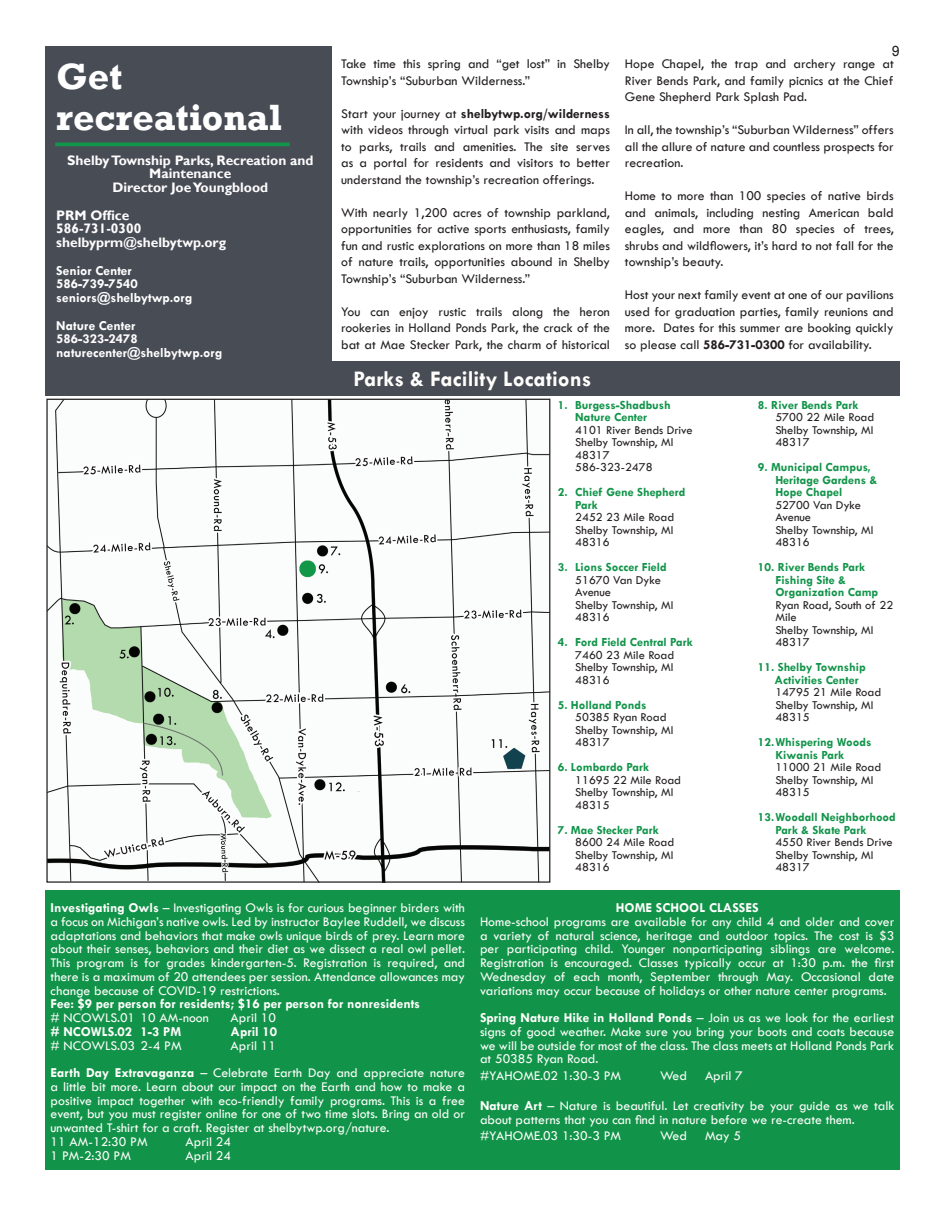
<style>
.page{position:relative;width:945px;height:1215px;background:#fff}
.page>*{position:absolute;margin:0;border:0;box-sizing:border-box;transform-origin:0 0}
.Main_title{font:700 37.5px/41.2px "Rockwell";color:#fff}
.t1{font:700 22.5px "Tw Cen";color:#fffefc}
.t2{font:15px "Rockwell";color:#231f20}
.t3{font:13.75px/13.8px "Tw Cen";color:#fffefc;text-align:justify}
.t4{font:13.75px/16.5px "Tw Cen";color:#231f20;text-align:justify}
.t5{font:700 13.75px/13.8px "Gill Sans";color:#fefcfd;text-align:center}
.t6{font:700 13.75px "Tw Cen";color:#fffefc}
.t7{font:700 13.75px "Tw Cen";color:#fff}
.t8{font:700 13.75px "Tw Cen";color:#fefcfd}
.t9{font:12.5px/12.5px "Tw Cen";color:#231f20}
.t10{font:700 12.5px/12.5px "Tw Cen";color:#119449}
.s1{font-weight:700}
</style>
<div class="page">
<div style="left:45px;top:890px;width:855px;height:280px;background:#119449"></div>
<div style="left:45px;top:47px;width:286px;height:324px;background:#474c55"></div>
<svg style="left:55px;top:142px;width:235px;height:4px"></svg>
<img style="left:48px;top:401px;width:500px;height:480px">
<div style="left:45px;top:361px;width:855px;height:34px;background:#474c55"></div>
<p class="Main_title" style="left:56px;top:56px;width:227px">Get recreational</p>
<p class="t5" style="left:67px;top:153px;width:248px">Shelby Township Parks, Recreation and<br>Maintenance</p>
<p class="t5" style="left:112px;top:181px;width:157px">Director Joe Youngblood</p>
<p class="t5" style="left:56px;top:208px;width:75px">PRM Office</p>
<p class="t5" style="left:56px;top:222px;width:87px">586-731-0300</p>
<p class="t5" style="left:56px;top:236px;width:172px">shelbyprm@shelbytwp.org</p>
<p class="t7" style="left:56px;top:262px;width:77px">Senior Center</p>
<p class="t7" style="left:56px;top:276px;width:83px">586-739-7540</p>
<p class="t7" style="left:56px;top:290px;width:138px">seniors@shelbytwp.org</p>
<p class="t7" style="left:56px;top:317px;width:81px">Nature Center</p>
<p class="t8" style="left:56px;top:331px;width:83px">586-323-2478</p>
<p class="t8" style="left:56px;top:345px;width:168px">naturecenter@shelbytwp.org</p>
<p class="t4" style="left:341px;top:56px;width:270px">Take time this spring and “get lost” in Shelby<br>Township’s “Suburban Wilderness.”</p>
<p class="t4" style="left:341px;top:105px;width:270px">Start your journey at <span class="s1">shelbytwp.org/wilderness </span>with videos through virtual park visits and maps to parks, trails and amenities. The site serves as a portal for residents and visitors to better understand the township’s recreation offerings.</p>
<p class="t4" style="left:341px;top:204px;width:270px">With nearly 1,200 acres of township parkland, opportunities for active sports enthusiasts, family fun and rustic explorations on more than 18 miles of nature trails, opportunities abound in Shelby Township’s “Suburban Wilderness.”</p>
<p class="t4" style="left:341px;top:303px;width:270px">You can enjoy rustic trails along the heron rookeries in Holland Ponds Park, the crack of the bat at Mae Stecker Park, the charm of historical</p>
<p class="t1" style="left:354px;top:366px;width:239px">Parks &amp; Facility Locations</p>
<p class="t2" style="left:892px;top:42px;width:10px">9</p>
<p class="t4" style="left:625px;top:56px;width:270px">Hope Chapel, the trap and archery range at River Bends Park, and family picnics at the Chief Gene Shepherd Park Splash Pad.</p>
<p class="t4" style="left:625px;top:122px;width:270px">In all, the township’s “Suburban Wilderness” offers all the allure of nature and countless prospects for recreation.</p>
<p class="t4" style="left:625px;top:188px;width:270px">Home to more than 100 species of native birds and animals, including nesting American bald eagles, and more than 80 species of trees, shrubs and wildflowers, it’s hard to not fall for the township’s beauty.</p>
<p class="t4" style="left:625px;top:287px;width:270px">Host your next family event at one of our pavilions used for graduation parties, family reunions and more. Dates for this summer are booking quickly so please call <span class="s1">586-731-0300</span> for availability.</p>
<p class="t10" style="left:558px;top:398px;width:114px">1. Burgess-Shadbush</p>
<p class="t10" style="left:575px;top:411px;width:73px">Nature Center</p>
<p class="t9" style="left:575px;top:423px;width:119px">4101 River Bends Drive</p>
<p class="t9" style="left:575px;top:436px;width:100px">Shelby Township, MI<br>48317</p>
<p class="t9" style="left:575px;top:461px;width:79px">586-323-2478</p>
<p class="t10" style="left:575px;top:486px;width:112px;text-indent:-18px">2. Chief Gene Shepherd<br>Park</p>
<p class="t9" style="left:575px;top:511px;width:101px">2452 23 Mile Road</p>
<p class="t9" style="left:575px;top:523px;width:100px">Shelby Township, MI<br>48316</p>
<p class="t10" style="left:558px;top:561px;width:111px">3. Lions Soccer Field</p>
<p class="t9" style="left:575px;top:573px;width:87px">51670 Van Dyke<br>Avenue</p>
<p class="t9" style="left:575px;top:598px;width:100px">Shelby Township, MI<br>48316</p>
<p class="t10" style="left:558px;top:636px;width:137px">4. Ford Field Central Park</p>
<p class="t9" style="left:575px;top:648px;width:101px">7460 23 Mile Road</p>
<p class="t9" style="left:575px;top:661px;width:100px">Shelby Township, MI<br>48316</p>
<p class="t10" style="left:558px;top:698px;width:90px">5. Holland Ponds</p>
<p class="t9" style="left:575px;top:711px;width:93px">50385 Ryan Road</p>
<p class="t9" style="left:575px;top:723px;width:100px">Shelby Township, MI<br>48317</p>
<p class="t10" style="left:558px;top:761px;width:93px">6. Lombardo Park</p>
<p class="t9" style="left:575px;top:773px;width:107px">11695 22 Mile Road</p>
<p class="t9" style="left:575px;top:786px;width:100px">Shelby Township, MI<br>48315</p>
<p class="t10" style="left:558px;top:823px;width:103px">7. Mae Stecker Park</p>
<p class="t9" style="left:575px;top:836px;width:101px">8600 24 Mile Road</p>
<p class="t9" style="left:575px;top:848px;width:100px">Shelby Township, MI<br>48316</p>
<p class="t10" style="left:758px;top:398px;width:102px">8. River Bends Park</p>
<p class="t9" style="left:775px;top:411px;width:101px">5700 22 Mile Road</p>
<p class="t9" style="left:775px;top:423px;width:100px">Shelby Township, MI<br>48317</p>
<p class="t10" style="left:775px;top:461px;width:104px;text-indent:-18px">9. Municipal Campus,<br>Heritage Gardens &amp;<br>Hope Chapel</p>
<p class="t9" style="left:775px;top:498px;width:87px">52700 Van Dyke<br>Avenue</p>
<p class="t9" style="left:775px;top:523px;width:100px">Shelby Township, MI<br>48316</p>
<p class="t10" style="left:775px;top:561px;width:104px;text-indent:-18px">10. River Bends Park<br>Fishing Site &amp;<br>Organization Camp</p>
<p class="t9" style="left:775px;top:598px;width:119px">Ryan Road, South of 22<br>Mile</p>
<p class="t9" style="left:775px;top:623px;width:100px">Shelby Township, MI<br>48317</p>
<p class="t10" style="left:758px;top:661px;width:109px">11. Shelby Township</p>
<p class="t10" style="left:774px;top:673px;width:86px">Activities Center</p>
<p class="t9" style="left:775px;top:686px;width:107px">14795 21 Mile Road</p>
<p class="t9" style="left:775px;top:698px;width:100px">Shelby Township, MI<br>48315</p>
<p class="t10" style="left:758px;top:736px;width:115px">12.Whispering Woods</p>
<p class="t10" style="left:775px;top:748px;width:70px">Kiwanis Park</p>
<p class="t9" style="left:775px;top:761px;width:107px">11000 21 Mile Road</p>
<p class="t9" style="left:775px;top:773px;width:100px">Shelby Township, MI<br>48315</p>
<p class="t10" style="left:775px;top:811px;width:122px;text-indent:-18px">13.Woodall Neighborhood<br>Park &amp; Skate Park</p>
<p class="t9" style="left:775px;top:836px;width:119px">4550 River Bends Drive</p>
<p class="t9" style="left:775px;top:848px;width:100px">Shelby Township, MI<br>48317</p>
<p class="t3" style="left:51px;top:901px;width:416px"><span class="s1">Investigating Owls</span> – Investigating Owls is for curious beginner birders with a focus on Michigan’s native owls. Led by instructor Baylee Ruddell, we discuss adaptations and behaviors that make owls unique birds of prey. Learn more about their senses, behaviors and their diet as we dissect a real owl pellet.<br>This program is for grades kindergarten-5. Registration is required, and there is a maximum of 20 attendees per session. Attendance allowances may change because of COVID-19 restrictions.</p>
<p class="t6" style="left:51px;top:996px;width:371px">Fee: $9 per person for residents; $16 per person for nonresidents</p>
<p class="t3" style="left:51px;top:1011px;width:160px"># NCOWLS.01 10 AM-noon</p>
<p class="t3" style="left:231px;top:1011px;width:47px">April 10</p>
<p class="t6" style="left:51px;top:1023px;width:132px"># NCOWLS.02 1-3 PM</p>
<p class="t6" style="left:231px;top:1023px;width:48px">April 10</p>
<p class="t3" style="left:51px;top:1038px;width:133px"># NCOWLS.03 2-4 PM</p>
<p class="t3" style="left:231px;top:1038px;width:47px">April 11</p>
<p class="t3" style="left:51px;top:1066px;width:416px"><span class="s1">Earth Day Extravaganza</span> – Celebrate Earth Day and appreciate nature a little bit more. Learn about our impact on the Earth and how to make a positive impact together with eco-friendly family programs. This is a free event, but you must register online for one of two time slots. Bring an old or unwanted T-shirt for a craft. Register at shelbytwp.org/nature.</p>
<p class="t3" style="left:51px;top:1135px;width:99px">11 AM-12:30 PM</p>
<p class="t3" style="left:186px;top:1135px;width:47px">April 24</p>
<p class="t3" style="left:51px;top:1148px;width:82px">1 PM-2:30 PM</p>
<p class="t3" style="left:186px;top:1148px;width:47px">April 24</p>
<p class="t6" style="left:616px;top:900px;width:144px">HOME SCHOOL CLASSES</p>
<p class="t3" style="left:480px;top:915px;width:416px">Home-school programs are available for any child 4 and older and cover a variety of natural science, heritage and outdoor topics. The cost is $3 per participating child. Younger nonparticipating siblings are welcome.<br>Registration is encouraged. Classes typically occur at 1:30 p.m. the first Wednesday of each month, September through May. Occasional date variations may occur because of holidays or other nature center programs.</p>
<p class="t3" style="left:480px;top:1011px;width:416px"><span class="s1">Spring Nature Hike in Holland Ponds</span> – Join us as we look for the earliest signs of good weather. Make sure you bring your boots and coats because we will be outside for most of the class. The class meets at Holland Ponds Park at 50385 Ryan Road.</p>
<p class="t3" style="left:480px;top:1069px;width:143px">#YAHOME.02 1:30-3 PM</p>
<p class="t3" style="left:660px;top:1069px;width:29px">Wed</p>
<p class="t3" style="left:705px;top:1069px;width:39px">April 7</p>
<p class="t3" style="left:480px;top:1099px;width:416px"><span class="s1">Nature Art</span> – Nature is beautiful. Let creativity be your guide as we talk about patterns that you can find in nature before we re-create them.</p>
<p class="t3" style="left:480px;top:1129px;width:143px">#YAHOME.03 1:30-3 PM</p>
<p class="t3" style="left:660px;top:1129px;width:29px">Wed</p>
<p class="t3" style="left:705px;top:1129px;width:38px">May 5</p>
</div>
